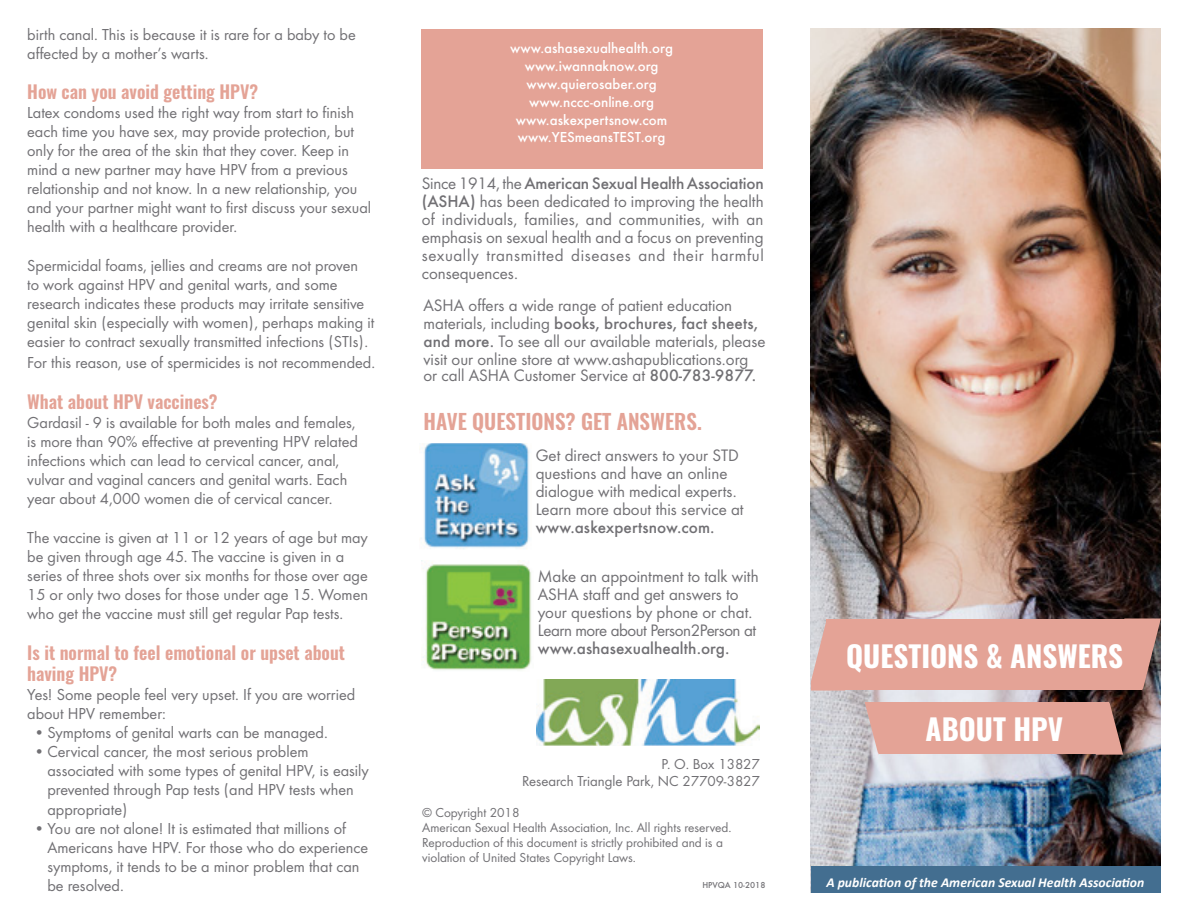
<style>
.page{position:relative;width:1188px;height:918px;background:#fff}
.page>*{position:absolute;margin:0;border:0;box-sizing:border-box;transform-origin:0 0}
.t1{font:700 29.1px "Oswald";color:#fff}
.Heading{font:600 21px "Oswald";color:#e4a396}
.Headline{font:600 18px/20.5px "Oswald";color:#e4a396}
.Body_text{font:17.25px/18px "Futura Boo";color:#717074}
.Body_text-2{font:500 17.25px "Futura";color:#717074}
.Body_text-3{font:16.5px/19px "Futura Boo";color:#717074}
.Body_text-4{font:500 15px "Futura";color:#fff}
.Body_text-5{font:15px "Futura Boo";color:#717074}
.t2{font:italic 700 13.65px "Calibri";color:#fff}
.Body_text-6{font:13.5px/15px "Futura Boo";color:#717074}
.t3{font:500 9px "Futura";color:#717074}
.s1{font-family:"Futura";font-weight:500}
</style>
<div class="page">
<img style="left:811px;top:29px;width:349px;height:837px">
<div style="left:879px;top:703px;width:230px;height:51px;background:#e4a396"></div>
<svg style="left:865px;top:702px;width:27px;height:53px"></svg>
<svg style="left:1096px;top:702px;width:27px;height:53px"></svg>
<div style="left:826px;top:619px;width:316px;height:71px;background:#e4a396"></div>
<svg style="left:1124px;top:619px;width:37px;height:72px"></svg>
<svg style="left:811px;top:619px;width:34px;height:72px"></svg>
<div style="left:811px;top:866px;width:349px;height:27px;background:#436e90"></div>
<div style="left:421px;top:29px;width:342px;height:139px;background:#e4a396"></div>
<img style="left:537px;top:680px;width:223px;height:66px">
<img style="left:422px;top:560px;width:110px;height:111px">
<img style="left:424px;top:443px;width:106px;height:106px">
<p class="Body_text-3" style="left:27px;top:25px;width:330px">birth canal. This is because it is rare for a baby to be affected by a mother’s warts.</p>
<p class="Headline" style="left:27px;top:81px;width:232px">How can you avoid getting HPV?</p>
<p class="Body_text-3" style="left:27px;top:103px;width:345px">Latex condoms used the right way from start to finish each time you have sex, may provide protection, but only for the area of the skin that they cover. Keep in mind a new partner may have HPV from a previous relationship and not know. In a new relationship, you and your partner might want to first discuss your sexual health with a healthcare provider.</p>
<p class="Body_text-3" style="left:27px;top:255px;width:349px">Spermicidal foams, jellies and creams are not proven<br>to work against HPV and genital warts, and some research indicates these products may irritate sensitive genital skin (especially with women), perhaps making it easier to contract sexually transmitted infections (STIs).</p>
<p class="Body_text-3" style="left:27px;top:352px;width:349px">For this reason, use of spermicides is not recommended.</p>
<p class="Headline" style="left:27px;top:392px;width:192px">What about HPV vaccines?</p>
<p class="Body_text-3" style="left:27px;top:413px;width:332px">Gardasil - 9 is available for both males and females, is more than 90% effective at preventing HPV related infections which can lead to cervical cancer, anal, vulvar and vaginal cancers and genital warts. Each year about 4,000 women die of cervical cancer.</p>
<p class="Body_text-3" style="left:27px;top:527px;width:342px">The vaccine is given at 11 or 12 years of age but may be given through age 45. The vaccine is given in a series of three shots over six months for those over age 15 or only two doses for those under age 15. Women who get the vaccine must still get regular Pap tests.</p>
<p class="Headline" style="left:27px;top:643px;width:319px">Is it normal to feel emotional or upset about having HPV?</p>
<p class="Body_text-3" style="left:27px;top:685px;width:330px">Yes! Some people feel very upset. If you are worried about HPV remember:</p>
<p class="Body_text-3" style="left:34px;top:723px;width:295px">•Symptoms of genital warts can be managed.</p>
<p class="Body_text-3" style="left:47px;top:742px;width:323px;text-indent:-14px">•Cervical cancer, the most serious problem associated with some types of genital HPV, is easily prevented through Pap tests (and HPV tests when appropriate)</p>
<p class="Body_text-3" style="left:47px;top:819px;width:322px;text-indent:-14px">•You are not alone! It is estimated that millions of Americans have HPV. For those who do experience symptoms, it tends to be a minor problem that can be resolved.</p>
<p class="Body_text-4" style="left:510px;top:39px;width:164px">www.ashasexualhealth.org</p>
<p class="Body_text-4" style="left:525px;top:57px;width:135px">www.iwannaknow.org</p>
<p class="Body_text-4" style="left:527px;top:75px;width:132px">www.quierosaber.org</p>
<p class="Body_text-4" style="left:529px;top:93px;width:126px">www.nccc-online.org</p>
<p class="Body_text-4" style="left:516px;top:111px;width:153px">www.askexpertsnow.com</p>
<p class="Body_text-4" style="left:518px;top:128px;width:149px">www.YESmeansTEST.org</p>
<p class="Body_text" style="left:422px;top:174px;width:344px;text-align:justify">Since 1914, the <span class="s1">American Sexual Health Association (ASHA)</span> has been dedicated to improving the health of individuals, families, and communities, with an emphasis on sexual health and a focus on preventing sexually transmitted diseases and their harmful consequences.</p>
<p class="Body_text" style="left:424px;top:296px;width:343px">ASHA offers a wide range of patient education materials, including <span class="s1">books, brochures, fact sheets, and more.</span> To see all our available materials, please visit our online store at www.ashapublications.org or call ASHA Customer Service at <span class="s1">800-783-9877.</span></p>
<p class="Heading" style="left:424px;top:406px;width:280px">HAVE QUESTIONS? GET ANSWERS.</p>
<p class="Body_text" style="left:536px;top:446px;width:210px">Get direct answers to your STD questions and have an online dialogue with medical experts.<br>Learn more about this service at</p>
<p class="Body_text-2" style="left:536px;top:517px;width:180px">www.askexpertsnow.com.</p>
<p class="Body_text" style="left:538px;top:567px;width:222px">Make an appointment to talk with<br>ASHA staff and get answers to your questions by phone or chat.<br>Learn more about Person2Person at</p>
<p class="Body_text-2" style="left:538px;top:638px;width:193px">www.ashasexualhealth.org.</p>
<p class="Body_text-5" style="left:662px;top:756px;width:100px">P. O. Box 13827</p>
<p class="Body_text-5" style="left:522px;top:772px;width:239px">Research Triangle Park, NC 27709-3827</p>
<p class="Body_text-6" style="left:422px;top:805px;width:99px">© Copyright 2018</p>
<p class="Body_text-6" style="left:422px;top:820px;width:311px">American Sexual Health Association, Inc. All rights reserved.<br>Reproduction of this document is strictly prohibited and is a violation of United States Copyright Laws.</p>
<p class="t1" style="left:846px;top:641px;width:278px">QUESTIONS &amp; ANSWERS</p>
<p class="t1" style="left:926px;top:714px;width:139px">ABOUT HPV</p>
<p class="t3" style="left:702px;top:880px;width:65px">HPVQA 10-2018</p>
<p class="t2" style="left:826px;top:873px;width:320px">A publication of the American Sexual Health Association</p>
</div>
